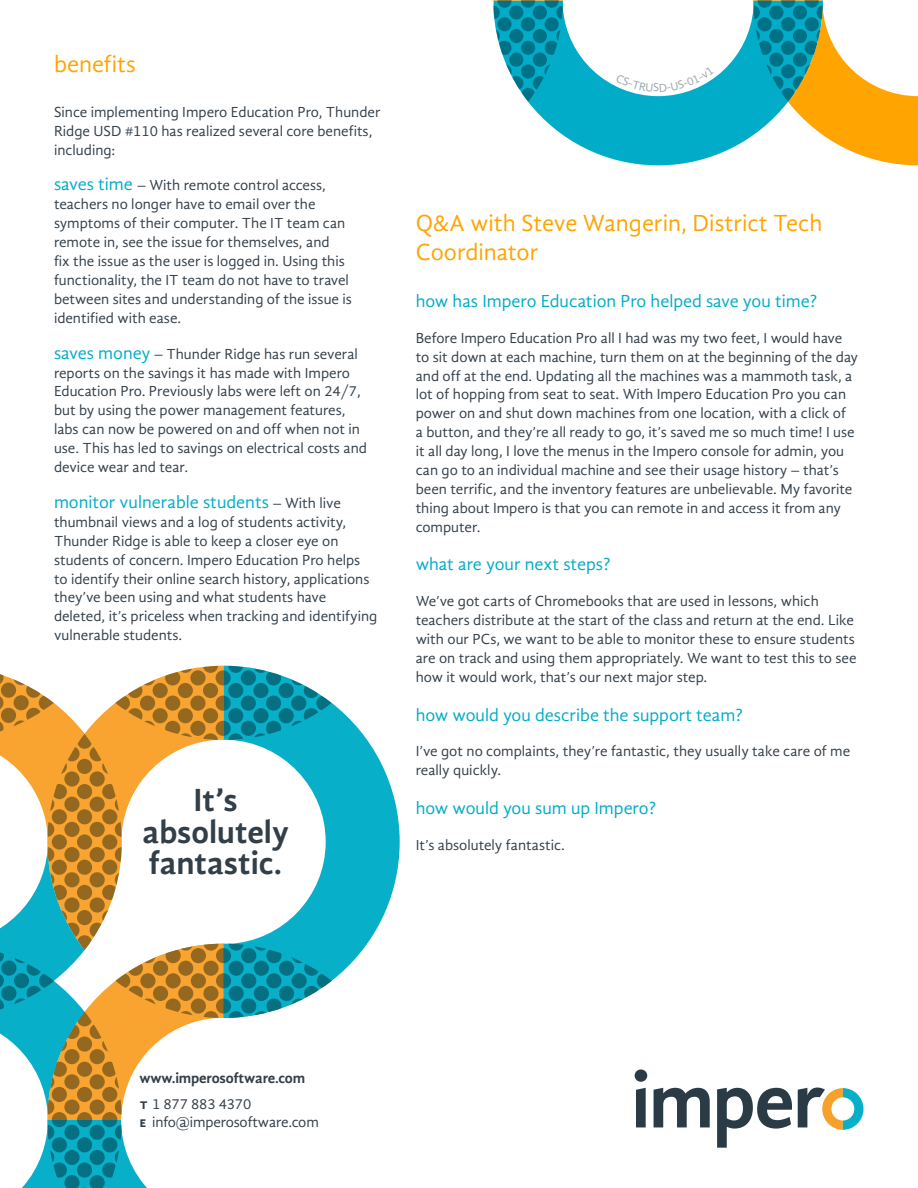
<style>
.page{position:relative;width:918px;height:1188px;background:#fff}
.page>*{position:absolute;margin:0;border:0;box-sizing:border-box;transform-origin:0 0}
.t1{font:700 33px/31.5px "Gandhi Sans";color:#323e48}
.Sibtitle_lrge_-_saff{font:24px/28.8px "Gandhi Sans";color:#ffa400}
.Body_text_black{font:18px "Gandhi Sans";color:#00acc8}
.Body_text_black-2{font:15px/18.9px "Gandhi Sans";color:#323e48}
.t2{font:700 15px "Gandhi Sans";letter-spacing:-.01em;color:#323e48}
.s1{font-size:18px;color:#00acc8}
.s2{font-size:15px;color:#323e48}
.s3{font-weight:700}
</style>
<div class="page">
<svg style="left:0;top:671px;width:214px;height:176px"></svg>
<div style="left:52px;top:834px;width:15px;height:16px;background:#94681f;border-radius:50%"></div>
<div style="left:77px;top:834px;width:15px;height:16px;background:#94681f;border-radius:50%"></div>
<svg style="left:52px;top:784px;width:15px;height:15px"></svg>
<div style="left:52px;top:734px;width:15px;height:15px;background:#f9a330;border-radius:50%"></div>
<svg style="left:64px;top:734px;width:16px;height:2px"></svg>
<div style="left:102px;top:834px;width:15px;height:16px;background:#94681f;border-radius:50%"></div>
<div style="left:77px;top:784px;width:15px;height:15px;background:#94681f;border-radius:50%"></div>
<svg style="left:102px;top:784px;width:15px;height:15px"></svg>
<svg style="left:48px;top:797px;width:74px;height:40px"></svg>
<svg style="left:77px;top:734px;width:15px;height:15px"></svg>
<div style="left:102px;top:734px;width:15px;height:15px;background:#f9a330;border-radius:50%"></div>
<svg style="left:90px;top:734px;width:15px;height:2px"></svg>
<svg style="left:48px;top:746px;width:74px;height:41px"></svg>
<svg style="left:218px;top:666px;width:182px;height:315px"></svg>
<div style="left:39px;top:720px;width:15px;height:16px;background:#f9a330;border-radius:50%"></div>
<svg style="left:39px;top:695px;width:15px;height:15px"></svg>
<svg style="left:51px;top:708px;width:3px;height:15px"></svg>
<svg style="left:48px;top:733px;width:6px;height:7px"></svg>
<div style="left:39px;top:670px;width:15px;height:15px;background:#fff;border-radius:50%"></div>
<svg style="left:51px;top:683px;width:3px;height:15px"></svg>
<svg style="left:0;top:671px;width:41px;height:69px"></svg>
<div style="left:316px;top:721px;width:16px;height:15px;background:#07b0c8;border-radius:50%"></div>
<svg style="left:316px;top:696px;width:16px;height:15px"></svg>
<svg style="left:329px;top:708px;width:3px;height:15px"></svg>
<svg style="left:329px;top:733px;width:3px;height:7px"></svg>
<svg style="left:266px;top:721px;width:15px;height:15px"></svg>
<div style="left:266px;top:696px;width:15px;height:15px;background:#047082;border-radius:50%"></div>
<svg style="left:216px;top:721px;width:15px;height:15px"></svg>
<svg style="left:216px;top:696px;width:15px;height:15px"></svg>
<svg style="left:165px;top:721px;width:15px;height:15px"></svg>
<div style="left:316px;top:670px;width:16px;height:15px;background:#fff;border-radius:50%"></div>
<svg style="left:329px;top:666px;width:3px;height:7px"></svg>
<svg style="left:329px;top:683px;width:3px;height:15px"></svg>
<svg style="left:266px;top:670px;width:15px;height:15px"></svg>
<svg style="left:279px;top:666px;width:40px;height:74px"></svg>
<svg style="left:216px;top:670px;width:15px;height:15px"></svg>
<svg style="left:228px;top:666px;width:41px;height:74px"></svg>
<div style="left:165px;top:696px;width:15px;height:15px;background:#94681f;border-radius:50%"></div>
<svg style="left:165px;top:670px;width:15px;height:15px"></svg>
<svg style="left:178px;top:666px;width:40px;height:74px"></svg>
<svg style="left:115px;top:671px;width:53px;height:69px"></svg>
<svg style="left:0;top:847px;width:332px;height:341px"></svg>
<svg style="left:510px;top:13px;width:243px;height:152px;fill:#00acc8"></svg>
<svg style="left:753px;top:0;width:165px;height:165px"></svg>
<svg style="left:545px;top:41px;width:14px;height:14px"></svg>
<div style="left:545px;top:88px;width:14px;height:14px;background:#00acc8;border-radius:50%"></div>
<svg style="left:533px;top:100px;width:14px;height:2px"></svg>
<svg style="left:556px;top:100px;width:7px;height:2px"></svg>
<div style="left:521px;top:41px;width:14px;height:14px;background:#007288;border-radius:50%"></div>
<svg style="left:497px;top:41px;width:15px;height:14px"></svg>
<svg style="left:493px;top:0;width:160px;height:43px"></svg>
<svg style="left:521px;top:88px;width:14px;height:14px"></svg>
<div style="left:497px;top:88px;width:15px;height:14px;background:#fff;border-radius:50%"></div>
<svg style="left:510px;top:100px;width:13px;height:2px"></svg>
<svg style="left:500px;top:53px;width:63px;height:37px"></svg>
<svg style="left:635px;top:1069px;width:12px;height:58px"></svg>
<svg style="left:654px;top:1088px;width:56px;height:39px"></svg>
<svg style="left:717px;top:1087px;width:146px;height:61px"></svg>
<svg style="left:616px;top:66px;width:98px;height:26px"></svg>
<p class="Sibtitle_lrge_-_saff" style="left:54px;top:50px;width:83px">benefits</p>
<p class="Body_text_black-2" style="left:54px;top:102px;width:328px">Since implementing Impero Education Pro, Thunder<br>Ridge USD #110 has realized several core benefits, including:</p>
<p class="Body_text_black-2" style="left:54px;top:176px;width:299px"><span class="s1">saves time</span> – With remote control access, teachers no longer have to email over the symptoms of their computer. The IT team can remote in, see the issue for themselves, and<br>fix the issue as the user is logged in. Using this functionality, the IT team do not have to travel between sites and understanding of the issue is identified with ease.</p>
<p class="Body_text_black-2" style="left:54px;top:344px;width:314px"><span class="s1">saves money</span> – Thunder Ridge has run several reports on the savings it has made with Impero Education Pro. Previously labs were left on 24/7, but by using the power management features, labs can now be powered on and off when not in use. This has led to savings on electrical costs and device wear and tear.</p>
<p class="Body_text_black" style="left:54px;top:492px;width:288px">monitor vulnerable students <span class="s2">– With live</span></p>
<p class="Body_text_black-2" style="left:54px;top:512px;width:325px">thumbnail views and a log of students activity, Thunder Ridge is able to keep a closer eye on students of concern. Impero Education Pro helps to identify their online search history, applications they’ve been using and what students have deleted, it’s priceless when tracking and identifying vulnerable students.</p>
<p class="t1" style="left:194px;top:784px;width:46px">It’s</p>
<p class="t1" style="left:143px;top:816px;width:148px">absolutely fantastic.</p>
<p class="Sibtitle_lrge_-_saff" style="left:416px;top:209px;width:408px">Q&amp;A with Steve Wangerin, District Tech<br>Coordinator</p>
<p class="Body_text_black" style="left:416px;top:291px;width:403px">how has Impero Education Pro helped save you time?</p>
<p class="Body_text_black-2" style="left:416px;top:328px;width:444px">Before Impero Education Pro all I had was my two feet, I would have to sit down at each machine, turn them on at the beginning of the day and off at the end. Updating all the machines was a mammoth task, a lot of hopping from seat to seat. With Impero Education Pro you can power on and shut down machines from one location, with a click of<br>a button, and they’re all ready to go, it’s saved me so much time! I use it all day long, I love the menus in the Impero console for admin, you can go to an individual machine and see their usage history – that’s been terrific, and the inventory features are unbelievable. My favorite thing about Impero is that you can remote in and access it from any computer.</p>
<p class="Body_text_black" style="left:416px;top:554px;width:196px">what are your next steps?</p>
<p class="Body_text_black-2" style="left:416px;top:592px;width:442px">We’ve got carts of Chromebooks that are used in lessons, which teachers distribute at the start of the class and return at the end. Like with our PCs, we want to be able to monitor these to ensure students are on track and using them appropriately. We want to test this to see how it would work, that’s our next major step.</p>
<p class="Body_text_black" style="left:416px;top:704px;width:329px">how would you describe the support team?</p>
<p class="Body_text_black-2" style="left:416px;top:742px;width:436px">I’ve got no complaints, they’re fantastic, they usually take care of me really quickly.</p>
<p class="Body_text_black" style="left:416px;top:798px;width:242px">how would you sum up Impero?</p>
<p class="Body_text_black-2" style="left:416px;top:835px;width:151px">It’s absolutely fantastic.</p>
<p class="t2" style="left:139px;top:1069px;width:167px">www.imperosoftware.com</p>
<p class="Body_text_black-2" style="left:139px;top:1095px;width:113px"><span class="s3">t</span> 1 877 883 4370</p>
<p class="Body_text_black-2" style="left:139px;top:1113px;width:181px"><span class="s3">e</span> info@imperosoftware.com</p>
</div>
